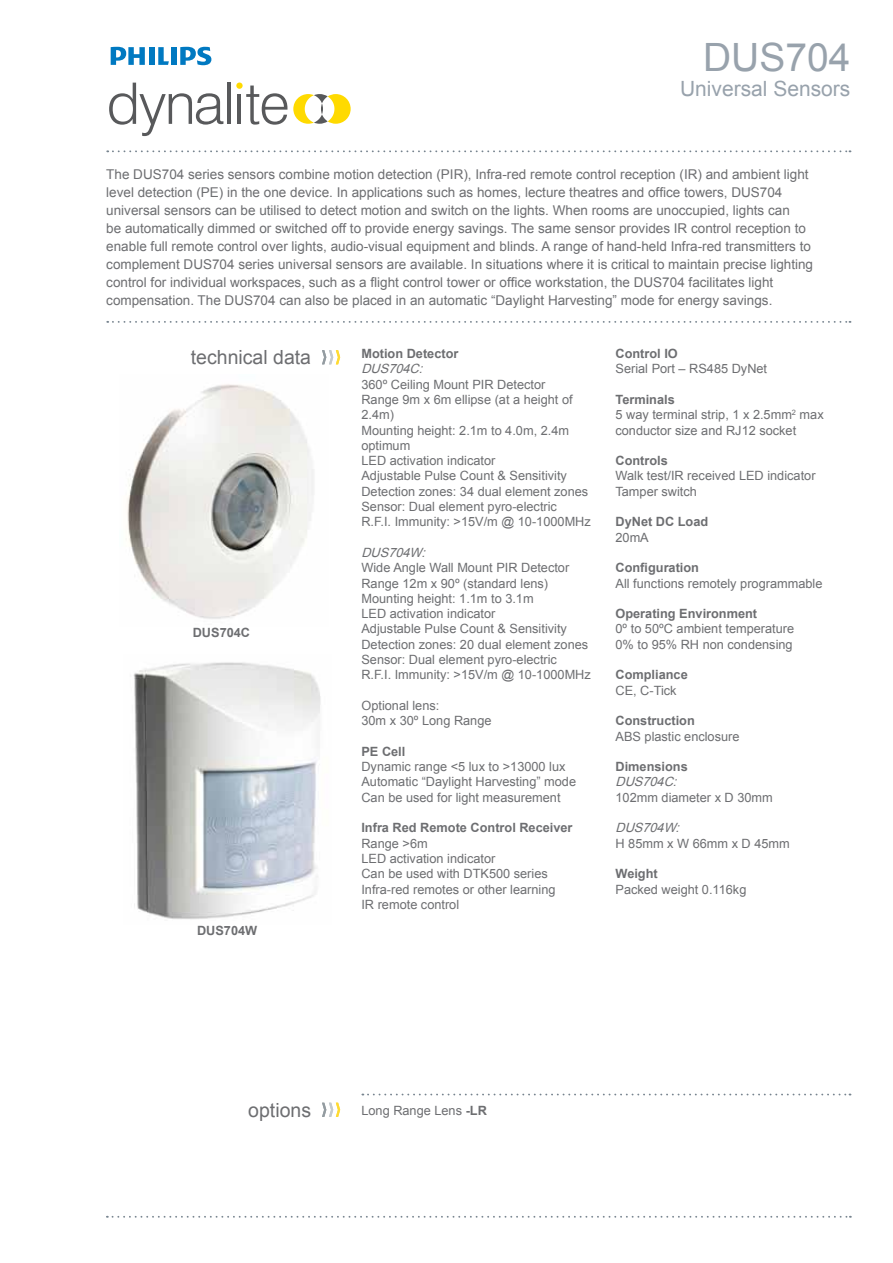
<style>
.page{position:relative;width:893px;height:1263px;background:#fff}
.page>*{position:absolute;margin:0;border:0;box-sizing:border-box;transform-origin:0 0}
.t1{font:39px "Arial";color:#98a2ac}
.t2{font:21px "Arial";color:#98a2ac}
.t3{font:19.5px "Arial";color:#6d6e71}
.t4{font:13.5px/18px "Arial";color:#6d6e71}
.t5{font:12.75px/15.3px "Arial";color:#6d6e71}
.t6{font:700 12.75px "Arial";color:#6d6e71}
.t7{font:italic 12.75px "Arial";color:#6d6e71}
.s1{font-weight:700}
</style>
<div class="page">
<svg style="left:107px;top:1216px;width:744px;height:2px"></svg>
<svg style="left:158px;top:47px;width:11px;height:18px"></svg>
<div style="left:149px;top:47px;width:5px;height:18px;background:#0079c1"></div>
<div style="left:171px;top:47px;width:5px;height:18px;background:#0079c1"></div>
<svg style="left:180px;top:47px;width:31px;height:18px"></svg>
<svg style="left:111px;top:47px;width:34px;height:18px"></svg>
<svg style="left:109px;top:83px;width:114px;height:53px"></svg>
<hr style="left:227px;top:83px;width:4px;height:41px;background:#58595b">
<hr style="left:238px;top:94px;width:3px;height:30px;background:#58595b">
<svg style="left:246px;top:86px;width:41px;height:39px"></svg>
<div style="left:236px;top:83px;width:7px;height:6px;background:#ffda00;border-radius:50%"></div>
<svg style="left:293px;top:94px;width:58px;height:30px"></svg>
<svg style="left:107px;top:150px;width:743px;height:2px"></svg>
<svg style="left:107px;top:321px;width:743px;height:2px"></svg>
<svg style="left:322px;top:350px;width:18px;height:14px"></svg>
<img style="left:126px;top:384px;width:188px;height:235px">
<img style="left:133px;top:662px;width:188px;height:257px">
<svg style="left:322px;top:1103px;width:18px;height:14px"></svg>
<svg style="left:362px;top:1093px;width:488px;height:2px"></svg>
<h1 class="t1" style="left:703px;top:35px;width:149px">DUS704</h1>
<h2 class="t2" style="left:680px;top:77px;width:172px">Universal Sensors</h2>
<p class="t4" style="left:106px;top:165px;width:708px">The DUS704 series sensors combine motion detection (PIR), Infra-red remote control reception (IR) and ambient light level detection (PE) in the one device. In applications such as homes, lecture theatres and office towers, DUS704 universal sensors can be utilised to detect motion and switch on the lights. When rooms are unoccupied, lights can<br>be automatically dimmed or switched off to provide energy savings. The same sensor provides IR control reception to enable full remote control over lights, audio-visual equipment and blinds. A range of hand-held Infra-red transmitters to complement DUS704 series universal sensors are available. In situations where it is critical to maintain precise lighting control for individual workspaces, such as a flight control tower or office workstation, the DUS704 facilitates light compensation. The DUS704 can also be placed in an automatic “Daylight Harvesting” mode for energy savings.</p>
<h3 class="t3" style="left:191px;top:347px;width:122px">technical data</h3>
<p class="t6" style="left:193px;top:626px;width:59px">DUS704C</p>
<p class="t6" style="left:197px;top:923px;width:62px">DUS704W</p>
<p class="t6" style="left:361px;top:346px;width:99px">Motion Detector</p>
<p class="t7" style="left:361px;top:362px;width:66px">DUS704C:</p>
<p class="t5" style="left:361px;top:376px;width:231px">360º Ceiling Mount PIR Detector<br>Range 9m x 6m ellipse (at a height of<br>2.4m)<br>Mounting height: 2.1m to 4.0m, 2.4m optimum<br>LED activation indicator<br>Adjustable Pulse Count &amp; Sensitivity<br>Detection zones: 34 dual element zones<br>Sensor: Dual element pyro-electric<br>R.F.I. Immunity: &gt;15V/m @ 10-1000MHz</p>
<p class="t7" style="left:361px;top:545px;width:69px">DUS704W:</p>
<p class="t5" style="left:361px;top:560px;width:231px">Wide Angle Wall Mount PIR Detector Range 12m x 90º (standard lens)<br>Mounting height: 1.1m to 3.1m<br>LED activation indicator<br>Adjustable Pulse Count &amp; Sensitivity Detection zones: 20 dual element zones Sensor: Dual element pyro-electric<br>R.F.I. Immunity: &gt;15V/m @ 10-1000MHz</p>
<p class="t5" style="left:361px;top:698px;width:132px">Optional lens:<br>30m x 30º Long Range</p>
<p class="t6" style="left:361px;top:744px;width:45px">PE Cell</p>
<p class="t5" style="left:361px;top:759px;width:216px">Dynamic range &lt;5 lux to &gt;13000 lux<br>Automatic “Daylight Harvesting” mode<br>Can be used for light measurement</p>
<p class="t6" style="left:361px;top:821px;width:213px">Infra Red Remote Control Receiver</p>
<p class="t5" style="left:361px;top:835px;width:196px">Range &gt;6m<br>LED activation indicator<br>Can be used with DTK500 series<br>Infra-red remotes or other learning<br>IR remote control</p>
<p class="t6" style="left:615px;top:346px;width:64px">Control IO</p>
<p class="t5" style="left:615px;top:361px;width:153px">Serial Port – RS485 DyNet</p>
<p class="t5" style="left:615px;top:392px;width:210px"><span class="s1">Terminals<br></span>5 way terminal strip, 1 x 2.5mm<sup>2</sup> max conductor size and RJ12 socket</p>
<p class="t6" style="left:615px;top:453px;width:54px">Controls</p>
<p class="t5" style="left:615px;top:468px;width:202px">Walk test/IR received LED indicator<br>Tamper switch</p>
<p class="t6" style="left:615px;top:515px;width:94px">DyNet DC Load</p>
<p class="t5" style="left:615px;top:529px;width:35px">20mA</p>
<p class="t6" style="left:615px;top:561px;width:85px">Configuration</p>
<p class="t5" style="left:615px;top:575px;width:208px">All functions remotely programmable</p>
<p class="t6" style="left:615px;top:606px;width:143px">Operating Environment</p>
<p class="t5" style="left:615px;top:621px;width:180px">0º to 50ºC ambient temperature<br>0% to 95% RH non condensing</p>
<p class="t6" style="left:615px;top:668px;width:74px">Compliance</p>
<p class="t5" style="left:615px;top:682px;width:63px">CE, C-Tick</p>
<p class="t6" style="left:615px;top:714px;width:81px">Construction</p>
<p class="t5" style="left:615px;top:728px;width:126px">ABS plastic enclosure</p>
<p class="t6" style="left:615px;top:759px;width:74px">Dimensions</p>
<p class="t7" style="left:615px;top:775px;width:66px">DUS704C:</p>
<p class="t5" style="left:615px;top:790px;width:159px">102mm diameter x D 30mm</p>
<p class="t7" style="left:615px;top:821px;width:69px">DUS704W:</p>
<p class="t5" style="left:615px;top:835px;width:176px">H 85mm x W 66mm x D 45mm</p>
<p class="t6" style="left:615px;top:867px;width:44px">Weight</p>
<p class="t5" style="left:615px;top:881px;width:132px">Packed weight 0.116kg</p>
<h3 class="t3" style="left:248px;top:1099px;width:64px">options</h3>
<p class="t5" style="left:361px;top:1103px;width:127px">Long Range Lens <span class="s1">-LR</span></p>
</div>
